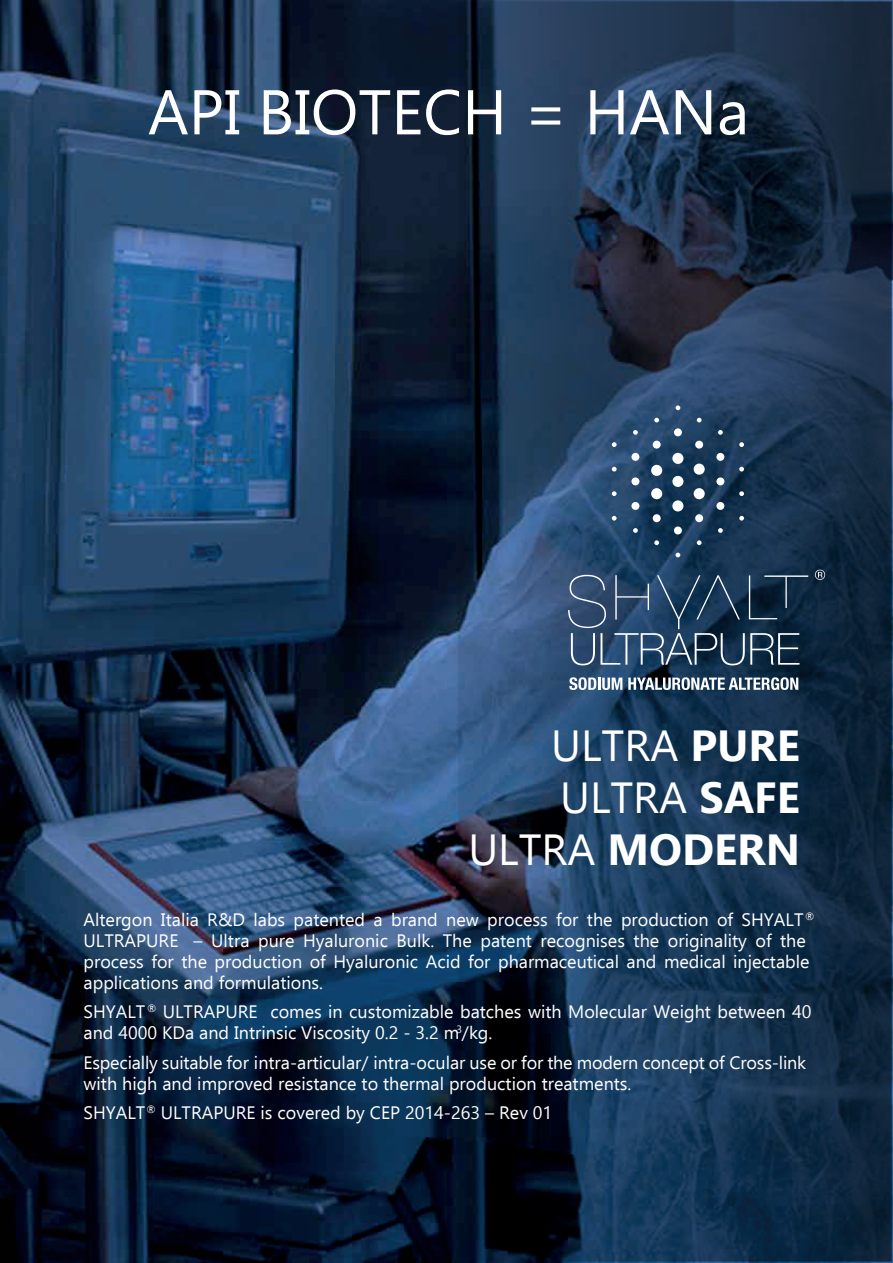
<style>
.page{position:relative;width:893px;height:1263px;background:#fff}
.page>*{position:absolute;margin:0;border:0;box-sizing:border-box;transform-origin:0 0}
.t1{font:63px "Ebrima";color:#fff}
.t2{font:43.5px/52.2px "Ebrima";color:#fff;text-align:right}
.t3{font:18px/21px "Ebrima";color:#fff}
.s1{font-weight:700}
</style>
<div class="page">
<img style="left:0;top:0;width:893px;height:1263px">
<svg style="left:461px;top:4px;width:428px;height:1254px;background:#1a334e"></svg>
<svg style="left:633px;top:430px;width:5px;height:5px"></svg>
<div style="left:674px;top:428px;width:8px;height:8px;background:#fff;border-radius:50%"></div>
<svg style="left:697px;top:418px;width:5px;height:4px"></svg>
<svg style="left:718px;top:430px;width:5px;height:5px"></svg>
<svg style="left:654px;top:418px;width:5px;height:4px"></svg>
<svg style="left:675px;top:405px;width:5px;height:5px"></svg>
<div style="left:631px;top:453px;width:8px;height:8px;background:#fff;border-radius:50%"></div>
<svg style="left:612px;top:467px;width:5px;height:4px"></svg>
<svg style="left:612px;top:442px;width:5px;height:5px"></svg>
<div style="left:672px;top:453px;width:11px;height:11px;background:#fff;border-radius:50%"></div>
<svg style="left:739px;top:467px;width:5px;height:4px"></svg>
<div style="left:653px;top:441px;width:8px;height:8px;background:#fff;border-radius:50%"></div>
<div style="left:695px;top:441px;width:8px;height:8px;background:#fff;border-radius:50%"></div>
<svg style="left:739px;top:442px;width:5px;height:5px"></svg>
<div style="left:716px;top:453px;width:8px;height:8px;background:#fff;border-radius:50%"></div>
<div style="left:716px;top:502px;width:8px;height:8px;background:#fff;border-radius:50%"></div>
<svg style="left:739px;top:516px;width:5px;height:5px"></svg>
<div style="left:694px;top:464px;width:11px;height:11px;background:#fff;border-radius:50%"></div>
<div style="left:672px;top:476px;width:11px;height:11px;background:#fff;border-radius:50%"></div>
<div style="left:716px;top:477px;width:8px;height:8px;background:#fff;border-radius:50%"></div>
<svg style="left:739px;top:491px;width:5px;height:5px"></svg>
<svg style="left:718px;top:528px;width:5px;height:5px"></svg>
<svg style="left:633px;top:528px;width:5px;height:5px"></svg>
<svg style="left:697px;top:540px;width:5px;height:5px"></svg>
<svg style="left:612px;top:516px;width:5px;height:5px"></svg>
<div style="left:631px;top:502px;width:8px;height:8px;background:#fff;border-radius:50%"></div>
<div style="left:651px;top:488px;width:11px;height:11px;background:#fff;border-radius:50%"></div>
<div style="left:653px;top:514px;width:8px;height:8px;background:#fff;border-radius:50%"></div>
<div style="left:672px;top:500px;width:11px;height:11px;background:#fff;border-radius:50%"></div>
<svg style="left:654px;top:540px;width:5px;height:5px"></svg>
<div style="left:695px;top:514px;width:8px;height:8px;background:#fff;border-radius:50%"></div>
<svg style="left:612px;top:491px;width:5px;height:5px"></svg>
<div style="left:631px;top:477px;width:8px;height:8px;background:#fff;border-radius:50%"></div>
<div style="left:651px;top:465px;width:11px;height:11px;background:#fff;border-radius:50%"></div>
<div style="left:694px;top:488px;width:11px;height:11px;background:#fff;border-radius:50%"></div>
<div style="left:674px;top:526px;width:8px;height:8px;background:#fff;border-radius:50%"></div>
<svg style="left:675px;top:553px;width:5px;height:4px"></svg>
<svg style="left:815px;top:570px;width:10px;height:10px"></svg>
<svg style="left:569px;top:677px;width:53px;height:13px"></svg>
<svg style="left:628px;top:677px;width:170px;height:13px"></svg>
<svg style="left:568px;top:575px;width:240px;height:90px;background:#2d4864"></svg>
<h1 class="t1" style="left:148px;top:65px;width:603px">API BIOTECH = HANa</h1>
<h2 class="t2" style="left:468px;top:718px;width:333px">ULTRA <span class="s1">PURE<br></span>ULTRA <span class="s1">SAFE<br></span>ULTRA <span class="s1">MODERN</span></h2>
<p class="t3" style="left:84px;top:908px;width:732px">Altergon Italia R&amp;D labs patented a brand new process for the production of SHYALT <sup>® </sup>ULTRAPURE – Ultra pure Hyaluronic Bulk. The patent recognises the originality of the process for the production of Hyaluronic Acid for pharmaceutical and medical injectable applications and formulations.</p>
<p class="t3" style="left:84px;top:1001px;width:729px">SHYALT <sup>®</sup> ULTRAPURE comes in customizable batches with Molecular Weight between 40 and 4000 KDa and Intrinsic Viscosity 0.2 - 3.2 m<sup>3</sup>/kg.</p>
<p class="t3" style="left:84px;top:1051px;width:724px">Especially suitable for intra-articular/ intra-ocular use or for the modern concept of Cross-link with high and improved resistance to thermal production treatments.</p>
<p class="t3" style="left:84px;top:1102px;width:470px">SHYALT<sup>®</sup> ULTRAPURE is covered by CEP 2014-263 – Rev 01</p>
</div>
